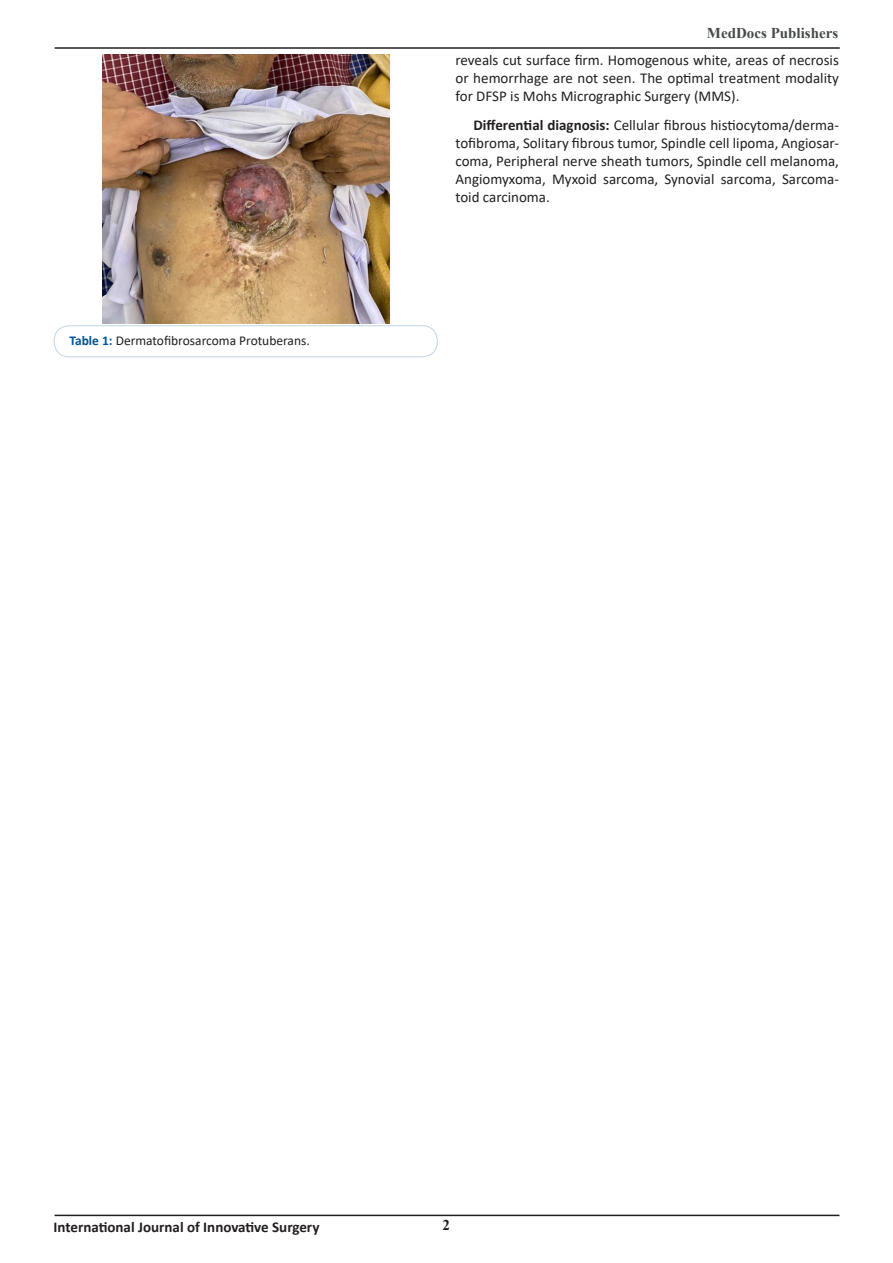
<style>
.page{position:relative;width:893px;height:1263px;background:#fff}
.page>*{position:absolute;margin:0;border:0;box-sizing:border-box;transform-origin:0 0}
.t1{font:15px/18px "Calibri";color:#231f20;text-align:justify}
.t2{font:700 15px "Calibri";color:#231f20}
.t3{font:700 15px "Times New Roman";color:#464b47}
.t4{font:700 15px "Times New Roman";color:#231f20}
.t5{font:13.5px "Calibri";color:#231f20}
.s1{font-weight:700;color:#005596}
.s2{font-weight:700}
</style>
<div class="page">
<hr style="left:55px;top:47px;width:785px;height:2px;background:#231f20">
<hr style="left:54px;top:1214px;width:785px;height:2px;background:#231f20">
<img style="left:102px;top:54px;width:287px;height:270px">
<div style="left:54px;top:326px;width:383px;height:31px;border:1px solid #bfd4e5;border-radius:15px"></div>
<p class="t3" style="left:707px;top:22px;width:133px">MedDocs Publishers</p>
<p class="t5" style="left:69px;top:331px;width:242px"><span class="s1">Table 1:</span> Dermatofibrosarcoma Protuberans.</p>
<p class="t1" style="left:455px;top:51px;width:385px">reveals cut surface firm. Homogenous white, areas of necrosis or hemorrhage are not seen. The optimal treatment modality for DFSP is Mohs Micrographic Surgery (MMS).</p>
<p class="t1" style="left:455px;top:116px;width:385px;text-indent:18px"><span class="s2">Differential diagnosis:</span> Cellular fibrous histiocytoma/derma&shy;tofibroma, Solitary fibrous tumor, Spindle cell lipoma, Angiosar&shy;coma, Peripheral nerve sheath tumors, Spindle cell melanoma, Angiomyxoma, Myxoid sarcoma, Synovial sarcoma, Sarcoma&shy;toid carcinoma.</p>
<p class="t2" style="left:54px;top:1217px;width:267px">International Journal of Innovative Surgery</p>
<p class="t4" style="left:442px;top:1214px;width:9px">2</p>
</div>
